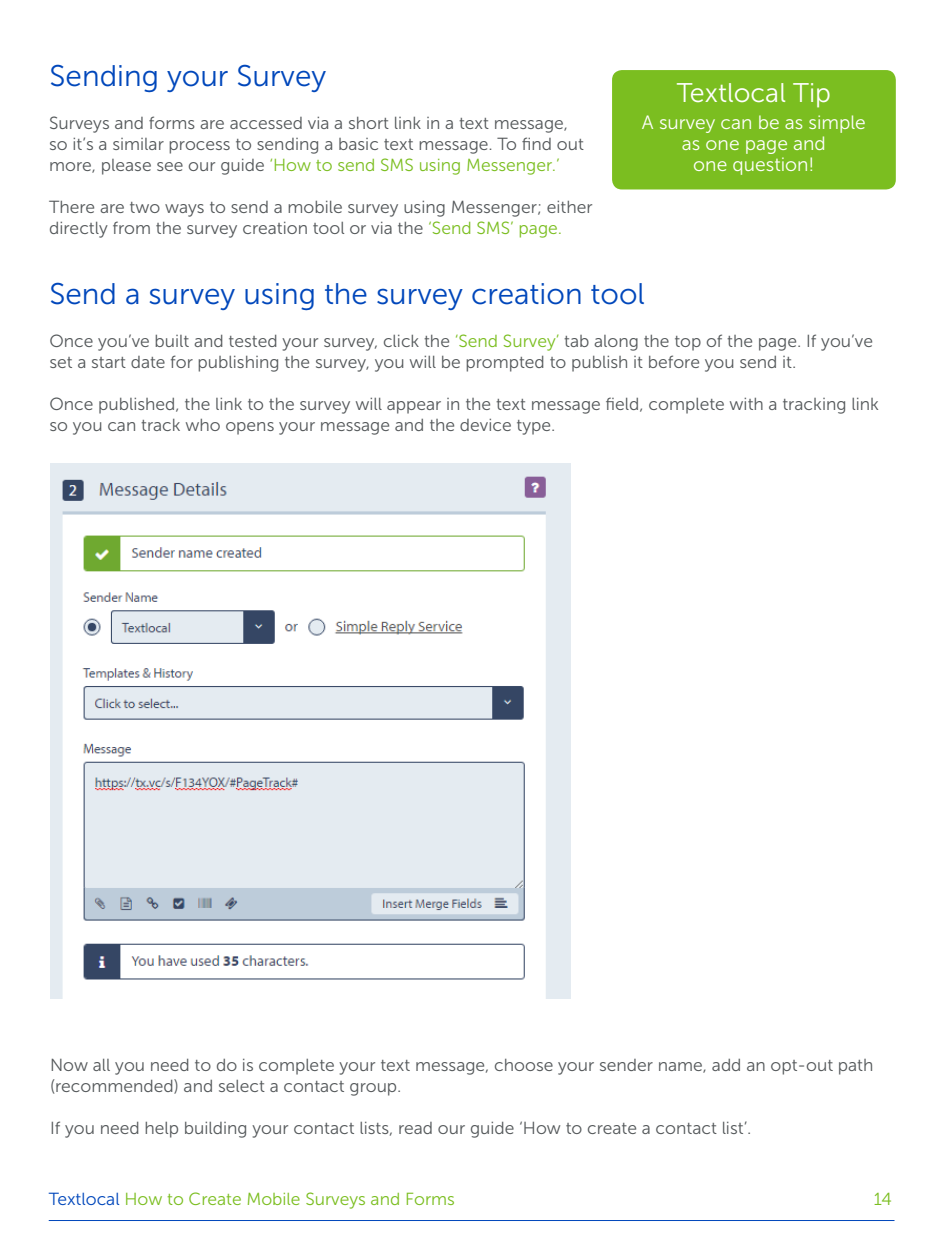
<style>
.page{position:relative;width:945px;height:1260px;background:#fff}
.page>*{position:absolute;margin:0;border:0;box-sizing:border-box;transform-origin:0 0}
.t1{font:29.75px "Museo Sans 300";color:#0047bb}
.t2{font:26.95px "Museo Sans 300";color:#fff}
.t3{font:19.25px/21px "Museo Sans 300";color:#fff;text-align:center}
.t4{font:17.5px/21px "Museo Sans 300";color:#54585a}
.t5{font:17.5px "Museo Sans 300";color:#7bbe20}
.s1{color:#7bbe20}
.s2{color:#0047bb}
</style>
<div class="page">
<hr style="left:49px;top:1220px;width:846px;height:1px;background:#0047bb">
<div style="left:612px;top:70px;width:284px;height:119px;background:#7bbe20;border-radius:10px"></div>
<img style="left:50px;top:463px;width:521px;height:536px">
<h1 class="t1" style="left:50px;top:59px;width:278px">Sending your Survey</h1>
<p class="t4" style="left:49px;top:113px;width:536px">Surveys and forms are accessed via a short link in a text message, so it’s a similar process to sending a basic text message. To find out more, please see our guide <span class="s1">‘How to send SMS using Messenger.’</span></p>
<p class="t4" style="left:49px;top:197px;width:545px">There are two ways to send a mobile survey using Messenger; either directly from the survey creation tool or via the <span class="s1">‘Send SMS’ page.</span></p>
<h2 class="t2" style="left:677px;top:78px;width:156px">Textlocal Tip</h2>
<p class="t3" style="left:642px;top:112px;width:225px">A survey can be as simple as one page and<br>one question!</p>
<h1 class="t1" style="left:49px;top:278px;width:597px">Send a survey using the survey creation tool</h1>
<p class="t4" style="left:49px;top:330px;width:825px">Once you’ve built and tested your survey, click the <span class="s1">‘Send Survey’</span> tab along the top of the page. If you’ve set a start date for publishing the survey, you will be prompted to publish it before you send it.</p>
<p class="t4" style="left:49px;top:393px;width:831px">Once published, the link to the survey will appear in the text message field, complete with a tracking link so you can track who opens your message and the device type.</p>
<p class="t4" style="left:50px;top:1054px;width:825px">Now all you need to do is complete your text message, choose your sender name, add an opt-out path (recommended) and select a contact group.</p>
<p class="t4" style="left:50px;top:1117px;width:703px">If you need help building your contact lists, read our guide ‘How to create a contact list’.</p>
<p class="t5" style="left:49px;top:1189px;width:408px"><span class="s2">Textlocal</span> How to Create Mobile Surveys and Forms</p>
<p class="t5" style="left:874px;top:1189px;width:20px">14</p>
</div>
